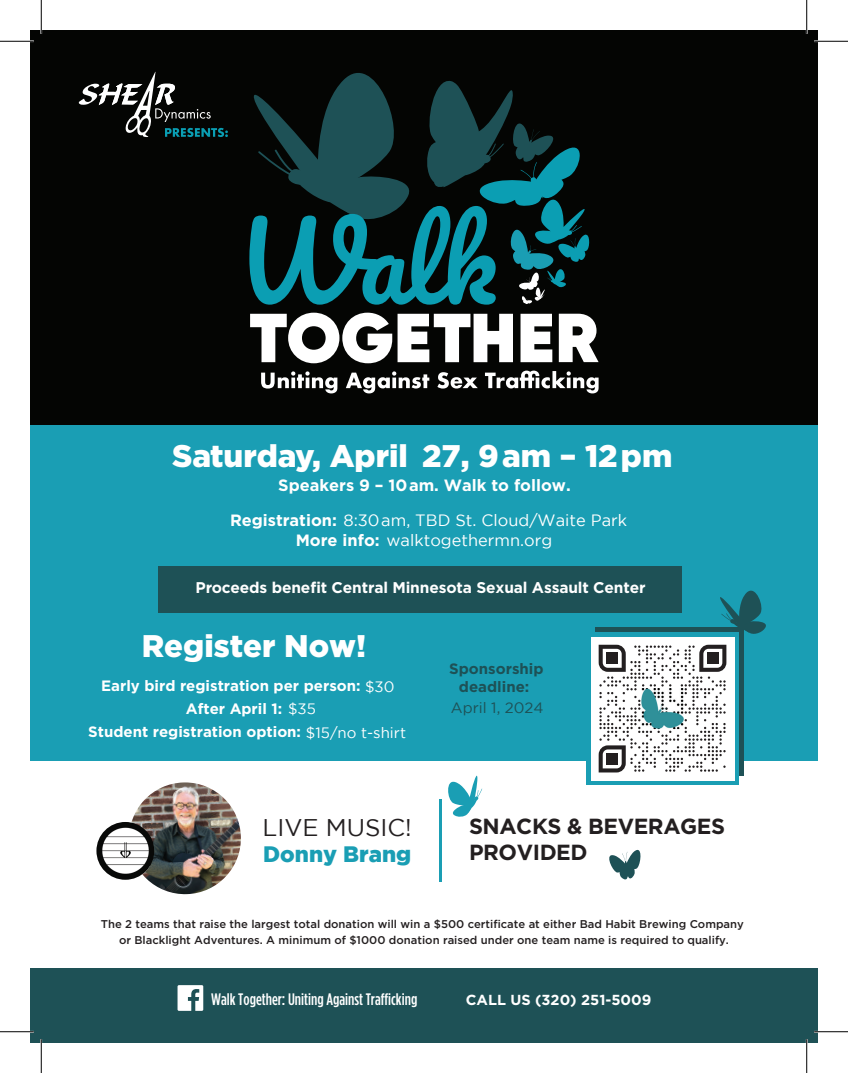
<style>
.page{position:relative;width:848px;height:1073px;background:#fff}
.page>*{position:absolute;margin:0;border:0;box-sizing:border-box;transform-origin:0 0}
.t1{font:900 31.25px "Gotham";color:#fff}
.t2{font:24.12px "Gotham";color:#231f20}
.t3{font:900 22.25px "Gotham";color:#1a9eb4}
.t4{font:700 21.88px/26.2px "Gotham";letter-spacing:-.02em;color:#231f20}
.t5{font:500 16.62px "Gotham Condensed";color:#fff}
.t6{font:16.38px/20.5px "Gotham";color:#fff;text-align:center}
.t7{font:700 16.38px "Gotham";color:#fff}
.t8{font:700 15.5px "Gotham";letter-spacing:-.01em;color:#fff}
.t9{font:700 15px "Gotham";color:#fff}
.t10{font:700 15px/18px "Gotham";color:#1e5156;text-align:center}
.t11{font:15px "Gotham";color:#1e5156}
.t12{font:700 14.5px "Gotham";color:#fff}
.t13{font:500 11.25px/16px "Gotham";color:#231f20;text-align:center}
.s1{font-weight:700}
.s2{font-weight:400}
</style>
<div class="page">
<div style="left:30px;top:30px;width:788px;height:412px;background:#040503"></div>
<div style="left:30px;top:968px;width:788px;height:74px;background:#1e5156"></div>
<div style="left:30px;top:426px;width:788px;height:335px;background:#1a9eb4"></div>
<svg style="left:79px;top:72px;width:149px;height:65px"></svg>
<hr style="left:439px;top:799px;width:2px;height:82px;background:#1a9eb4">
<img style="left:128px;top:782px;width:113px;height:113px">
<svg style="left:609px;top:849px;width:32px;height:31px"></svg>
<svg style="left:448px;top:775px;width:34px;height:42px"></svg>
<svg style="left:250px;top:313px;width:263px;height:50px"></svg>
<svg style="left:520px;top:314px;width:32px;height:48px;background:#d8d8d8"></svg>
<svg style="left:558px;top:314px;width:40px;height:48px"></svg>
<svg style="left:249px;top:73px;width:341px;height:232px"></svg>
<svg style="left:261px;top:371px;width:76px;height:22px"></svg>
<svg style="left:346px;top:371px;width:83px;height:22px"></svg>
<svg style="left:437px;top:372px;width:41px;height:16px"></svg>
<svg style="left:485px;top:370px;width:113px;height:23px"></svg>
<svg style="left:720px;top:590px;width:46px;height:44px"></svg>
<div style="left:159px;top:565px;width:522px;height:47px;background:#1e5156"></div>
<div style="left:595px;top:627px;width:149px;height:148px;background:#1e5156"></div>
<div style="left:586px;top:632px;width:152px;height:152px;background:#1a9eb4"></div>
<div style="left:591px;top:637px;width:143px;height:143px;background:#fff"></div>
<svg style="left:598px;top:644px;width:128px;height:128px"></svg>
<div style="left:606px;top:652px;width:12px;height:12px;background:#231f20"></div>
<div style="left:707px;top:652px;width:11px;height:12px;background:#231f20"></div>
<div style="left:606px;top:753px;width:12px;height:11px;background:#231f20"></div>
<img style="left:641px;top:688px;width:42px;height:41px">
<svg style="left:98px;top:833px;width:52px;height:46px"></svg>
<img style="left:96px;top:822px;width:58px;height:57px;border-radius:29px">
<svg style="left:177px;top:985px;width:26px;height:25px"></svg>
<hr style="left:0;top:40px;width:34px;height:2px;background:#fff">
<hr style="left:814px;top:40px;width:34px;height:2px;background:#fff">
<hr style="left:0;top:1030px;width:34px;height:2px;background:#fff">
<hr style="left:814px;top:1030px;width:34px;height:2px;background:#fff">
<hr style="left:40px;top:0;width:2px;height:34px;background:#fff">
<hr style="left:40px;top:1039px;width:2px;height:33px;background:#fff">
<hr style="left:805px;top:0;width:2px;height:34px;background:#fff">
<hr style="left:805px;top:1039px;width:2px;height:33px;background:#fff">
<hr style="left:0;top:41px;width:34px;height:1px;background:#000">
<hr style="left:814px;top:41px;width:34px;height:1px;background:#000">
<hr style="left:0;top:1031px;width:34px;height:1px;background:#000">
<hr style="left:814px;top:1031px;width:34px;height:1px;background:#000">
<hr style="left:41px;top:0;width:1px;height:34px;background:#000">
<hr style="left:41px;top:1039px;width:1px;height:33px;background:#000">
<hr style="left:806px;top:0;width:1px;height:34px;background:#000">
<hr style="left:806px;top:1039px;width:1px;height:33px;background:#000">
<h1 class="t1" style="left:172px;top:435px;width:502px">Saturday, April 27, 9am – 12pm</h1>
<h3 class="t7" style="left:278px;top:474px;width:294px">Speakers 9 – 10am. Walk to follow.</h3>
<h3 class="t6" style="left:230px;top:509px;width:398px"><span class="s1">Registration:</span> 8:30am, TBD St. Cloud/Waite Park<br><span class="s1">More info:</span> walktogethermn.org</h3>
<h3 class="t8" style="left:195px;top:577px;width:451px">Proceeds benefit Central Minnesota Sexual Assault Center</h3>
<h1 class="t1" style="left:142px;top:624px;width:226px">Register Now!</h1>
<h3 class="t9" style="left:101px;top:676px;width:295px">Early bird registration per person: <span class="s2">$30</span></h3>
<h3 class="t9" style="left:88px;top:721px;width:319px">Student registration option: <span class="s2">$15/no t-shirt</span></h3>
<h3 class="t10" style="left:449px;top:659px;width:96px">Sponsorship deadline:</h3>
<h3 class="t9" style="left:186px;top:699px;width:131px">After April 1: <span class="s2">$35</span></h3>
<h3 class="t11" style="left:451px;top:699px;width:94px">April 1, 2024</h3>
<h2 class="t2" style="left:262px;top:814px;width:151px">LIVE MUSIC!</h2>
<h3 class="t4" style="left:469px;top:812px;width:257px">SNACKS &amp; BEVERAGES<br>PROVIDED</h3>
<h3 class="t3" style="left:263px;top:841px;width:150px">Donny Brang</h3>
<p class="t13" style="left:101px;top:916px;width:644px">The 2 teams that raise the largest total donation will win a $500 certificate at either Bad Habit Brewing Company or Blacklight Adventures. A minimum of $1000 donation raised under one team name is required to qualify.</p>
<h3 class="t5" style="left:211px;top:990px;width:208px">Walk Together: Uniting Against Trafficking</h3>
<p class="t12" style="left:466px;top:989px;width:187px">CALL US (320) 251-5009</p>
</div>
